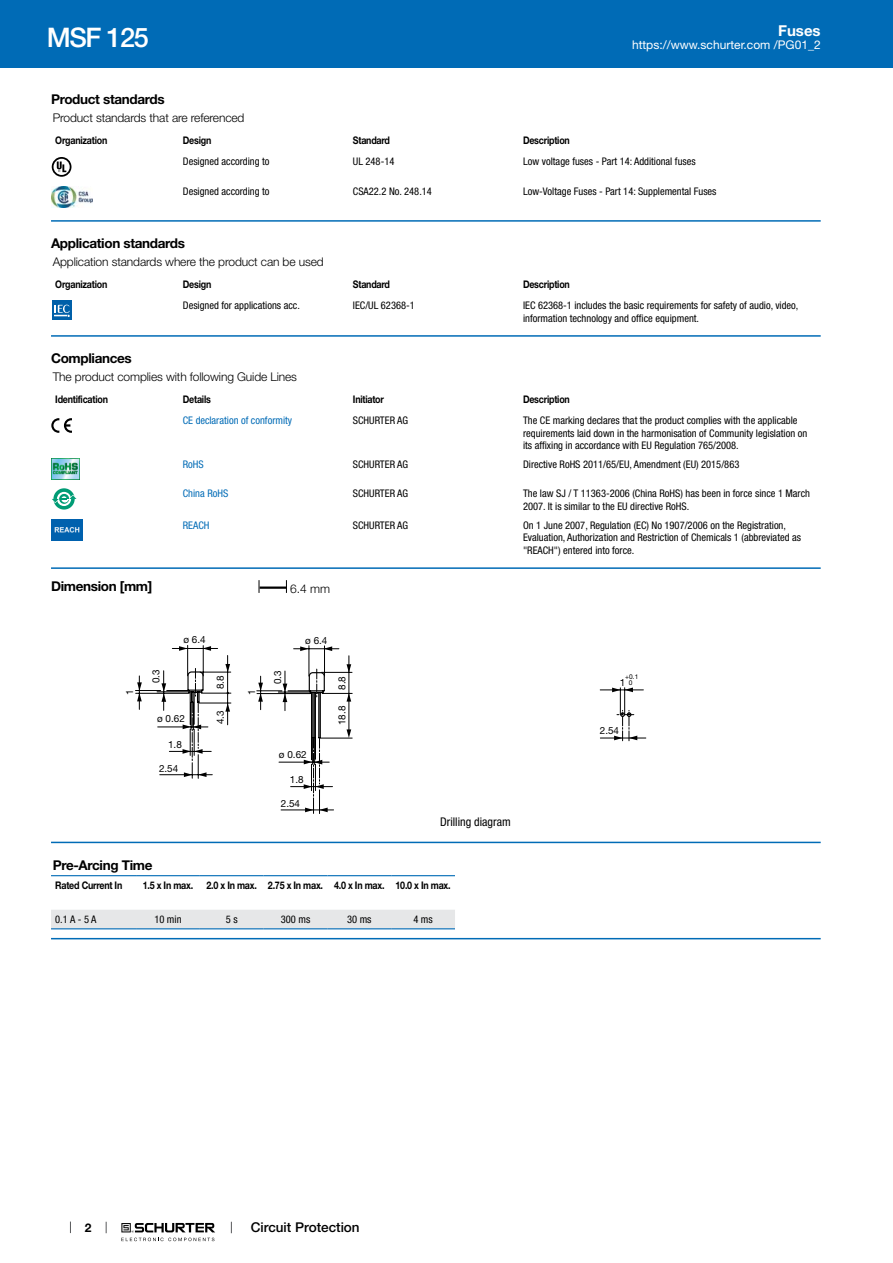
<style>
.page{position:relative;width:893px;height:1263px;background:#fff}
.page>*{position:absolute;margin:0;border:0;box-sizing:border-box;transform-origin:0 0}
.t1{font:500 27px "Helvetica Neue LT";letter-spacing:-.05em;color:#fff}
.t2{font:700 15px "Helvetica Neue LT";color:#fff}
.t3{font:700 13.5px "Helvetica Neue LT";letter-spacing:-.025em;color:#000}
.t4{font:500 13.5px "Helvetica Neue LT";color:#000}
.t5{font:300 12px "Helvetica Neue LT";letter-spacing:-.01em;color:#000}
.t6{font:12px "Helvetica Neue LT";color:#fff}
.t7{font:condensed 12px "Helvetica Neue LT";color:#000}
.t8{font:700 12px "Helvetica Neue LT";color:#000}
.t9{font:condensed 10.5px/12.6px "Helvetica Neue LT";color:#000}
.t10{font:700 10.5px "Helvetica Neue LT";letter-spacing:-.025em;color:#000;scale:.85 1}
.t11{font:condensed 10.5px "Helvetica Neue LT";color:#006bb6}
.t12{font:9.9px "Helvetica Neue LT";color:#000}
.t13{font:6.6px/6.6px "Helvetica Neue LT";color:#000;text-align:center}
</style>
<div class="page">
<svg style="left:70px;top:1221px;width:1px;height:12px"></svg>
<svg style="left:121px;top:1223px;width:94px;height:18px"></svg>
<div style="left:0;top:0;width:893px;height:68px;background:#006bb6"></div>
<svg style="left:52px;top:157px;width:19px;height:20px"></svg>
<img style="left:51px;top:186px;width:42px;height:21px">
<hr style="left:51px;top:220px;width:770px;height:2px;background:#006bb6">
<svg style="left:52px;top:300px;width:20px;height:20px"></svg>
<div style="left:52px;top:301px;width:19px;height:19px;background:#0060a9"></div>
<svg style="left:54px;top:305px;width:16px;height:12px"></svg>
<hr style="left:51px;top:335px;width:770px;height:2px;background:#006bb6">
<svg style="left:51px;top:418px;width:21px;height:15px"></svg>
<img style="left:51px;top:458px;width:29px;height:22px">
<svg style="left:53px;top:488px;width:22px;height:22px"></svg>
<svg style="left:57px;top:492px;width:14px;height:14px"></svg>
<svg style="left:52px;top:494px;width:25px;height:9px"></svg>
<img style="left:51px;top:519px;width:32px;height:22px">
<hr style="left:51px;top:567px;width:770px;height:2px;background:#006bb6">
<svg style="left:259px;top:580px;width:1px;height:13px"></svg>
<hr style="left:260px;top:586px;width:27px;height:3px;background:#000">
<hr style="left:349px;top:656px;width:1px;height:78px;background:#000">
<hr style="left:294px;top:648px;width:45px;height:1px;background:#000">
<hr style="left:309px;top:646px;width:1px;height:30px;background:#000">
<hr style="left:324px;top:646px;width:1px;height:30px;background:#000">
<hr style="left:227px;top:655px;width:1px;height:70px;background:#000">
<hr style="left:172px;top:648px;width:46px;height:1px;background:#000">
<hr style="left:187px;top:645px;width:1px;height:31px;background:#000">
<hr style="left:203px;top:646px;width:1px;height:30px;background:#000">
<svg style="left:325px;top:646px;width:7px;height:5px"></svg>
<svg style="left:300px;top:646px;width:9px;height:5px"></svg>
<svg style="left:203px;top:646px;width:8px;height:5px"></svg>
<svg style="left:179px;top:646px;width:7px;height:5px"></svg>
<svg style="left:135px;top:664px;width:217px;height:149px"></svg>
<hr style="left:600px;top:738px;width:46px;height:1px;background:#000">
<hr style="left:600px;top:690px;width:43px;height:1px;background:#000">
<svg style="left:612px;top:687px;width:25px;height:54px"></svg>
<hr style="left:51px;top:842px;width:770px;height:1px;background:#006bb6">
<svg style="left:51px;top:876px;width:404px;height:52px"></svg>
<hr style="left:51px;top:875px;width:85px;height:1px;background:#006bb6">
<hr style="left:136px;top:875px;width:64px;height:1px;background:#006bb6">
<hr style="left:200px;top:875px;width:64px;height:1px;background:#006bb6">
<hr style="left:264px;top:875px;width:63px;height:1px;background:#006bb6">
<hr style="left:327px;top:875px;width:64px;height:1px;background:#006bb6">
<hr style="left:391px;top:875px;width:64px;height:1px;background:#006bb6">
<hr style="left:51px;top:928px;width:85px;height:1px;background:#006bb6">
<hr style="left:136px;top:928px;width:64px;height:1px;background:#006bb6">
<hr style="left:200px;top:928px;width:64px;height:1px;background:#006bb6">
<hr style="left:264px;top:928px;width:63px;height:1px;background:#006bb6">
<hr style="left:327px;top:928px;width:64px;height:1px;background:#006bb6">
<hr style="left:391px;top:928px;width:64px;height:1px;background:#006bb6">
<hr style="left:51px;top:938px;width:770px;height:1px;background:#006bb6">
<h1 class="t1" style="left:47px;top:21px;width:103px">MSF 125</h1>
<h2 class="t2" style="left:778px;top:21px;width:44px">Fuses</h2>
<p class="t6" style="left:632px;top:38px;width:190px">https://www.schurter.com /PG01_2</p>
<p class="t3" style="left:51px;top:91px;width:115px">Product standards</p>
<p class="t5" style="left:53px;top:110px;width:193px">Product standards that are referenced</p>
<p class="t10" style="left:55px;top:134px;width:63px">Organization</p>
<p class="t10" style="left:183px;top:134px;width:35px">Design</p>
<p class="t10" style="left:353px;top:134px;width:45px">Standard</p>
<p class="t10" style="left:523px;top:134px;width:57px">Description</p>
<p class="t9" style="left:183px;top:155px;width:88px">Designed according to</p>
<p class="t9" style="left:353px;top:155px;width:43px">UL 248-14</p>
<p class="t9" style="left:523px;top:155px;width:174px">Low voltage fuses - Part 14: Additional fuses</p>
<p class="t9" style="left:183px;top:185px;width:88px">Designed according to</p>
<p class="t9" style="left:353px;top:185px;width:80px">CSA22.2 No. 248.14</p>
<p class="t9" style="left:523px;top:185px;width:195px">Low-Voltage Fuses - Part 14: Supplemental Fuses</p>
<p class="t3" style="left:51px;top:235px;width:135px">Application standards</p>
<p class="t5" style="left:53px;top:254px;width:272px">Application standards where the product can be used</p>
<p class="t10" style="left:55px;top:277px;width:63px">Organization</p>
<p class="t10" style="left:183px;top:277px;width:35px">Design</p>
<p class="t10" style="left:353px;top:277px;width:45px">Standard</p>
<p class="t10" style="left:523px;top:277px;width:57px">Description</p>
<p class="t9" style="left:183px;top:299px;width:119px">Designed for applications acc.</p>
<p class="t9" style="left:353px;top:299px;width:63px">IEC/UL 62368-1</p>
<p class="t9" style="left:523px;top:299px;width:277px">IEC 62368-1 includes the basic requirements for safety of audio, video, information technology and office equipment.</p>
<p class="t3" style="left:51px;top:350px;width:82px">Compliances</p>
<p class="t5" style="left:53px;top:369px;width:246px">The product complies with following Guide Lines</p>
<p class="t10" style="left:55px;top:392px;width:64px">Identification</p>
<p class="t10" style="left:183px;top:392px;width:35px">Details</p>
<p class="t10" style="left:353px;top:392px;width:38px">Initiator</p>
<p class="t10" style="left:523px;top:392px;width:57px">Description</p>
<p class="t11" style="left:183px;top:414px;width:111px">CE declaration of conformity</p>
<p class="t9" style="left:353px;top:414px;width:57px">SCHURTER AG</p>
<p class="t9" style="left:523px;top:414px;width:286px">The CE marking declares that the product complies with the applicable requirements laid down in the harmonisation of Community legislation on its affixing in accordance with EU Regulation 765/2008.</p>
<p class="t11" style="left:183px;top:458px;width:22px">RoHS</p>
<p class="t9" style="left:353px;top:458px;width:57px">SCHURTER AG</p>
<p class="t9" style="left:523px;top:458px;width:218px">Directive RoHS 2011/65/EU, Amendment (EU) 2015/863</p>
<p class="t11" style="left:183px;top:488px;width:47px">China RoHS</p>
<p class="t9" style="left:353px;top:487px;width:57px">SCHURTER AG</p>
<p class="t9" style="left:523px;top:487px;width:289px">The law SJ / T 11363-2006 (China RoHS) has been in force since 1 March<br>2007. It is similar to the EU directive RoHS.</p>
<p class="t11" style="left:183px;top:519px;width:28px">REACH</p>
<p class="t9" style="left:353px;top:518px;width:57px">SCHURTER AG</p>
<p class="t9" style="left:523px;top:518px;width:279px">On 1 June 2007, Regulation (EC) No 1907/2006 on the Registration,<br>Evaluation, Authorization and Restriction of Chemicals 1 (abbreviated as "REACH") entered into force.</p>
<p class="t3" style="left:51px;top:577px;width:103px">Dimension [mm]</p>
<p class="t5" style="left:290px;top:581px;width:42px">6.4 mm</p>
<p class="t12" style="left:124px;top:694px;width:7px;rotate:-90deg">1</p>
<p class="t12" style="left:150px;top:683px;width:15px;rotate:-90deg">0.3</p>
<p class="t12" style="left:183px;top:634px;width:24px">ø 6.4</p>
<p class="t12" style="left:157px;top:713px;width:29px">ø 0.62</p>
<p class="t12" style="left:168px;top:738px;width:15px">1.8</p>
<p class="t12" style="left:159px;top:762px;width:21px">2.54</p>
<p class="t12" style="left:214px;top:689px;width:15px;rotate:-90deg">8.8</p>
<p class="t12" style="left:214px;top:724px;width:15px;rotate:-90deg">4.3</p>
<p class="t12" style="left:246px;top:695px;width:7px;rotate:-90deg">1</p>
<p class="t12" style="left:272px;top:684px;width:15px;rotate:-90deg">0.3</p>
<p class="t12" style="left:305px;top:634px;width:24px">ø 6.4</p>
<p class="t12" style="left:279px;top:749px;width:29px">ø 0.62</p>
<p class="t12" style="left:290px;top:774px;width:15px">1.8</p>
<p class="t12" style="left:281px;top:798px;width:21px">2.54</p>
<p class="t12" style="left:336px;top:690px;width:15px;rotate:-90deg">8.8</p>
<p class="t12" style="left:336px;top:725px;width:21px;rotate:-90deg">18.8</p>
<p class="t7" style="left:440px;top:814px;width:72px">Drilling diagram</p>
<p class="t3" style="left:53px;top:857px;width:101px">Pre-Arcing Time</p>
<p class="t10" style="left:55px;top:879px;width:80px">Rated Current In</p>
<p class="t10" style="left:143px;top:879px;width:61px">1.5 x In max.</p>
<p class="t10" style="left:207px;top:879px;width:289px">2.0 x In max. 2.75 x In max. 4.0 x In max. 10.0 x In max.</p>
<p class="t9" style="left:55px;top:913px;width:43px">0.1 A - 5 A</p>
<p class="t9" style="left:154px;top:913px;width:29px">10 min</p>
<p class="t9" style="left:226px;top:913px;width:13px">5 s</p>
<p class="t9" style="left:281px;top:913px;width:31px">300 ms</p>
<p class="t9" style="left:347px;top:913px;width:26px">30 ms</p>
<p class="t9" style="left:413px;top:913px;width:21px">4 ms</p>
<p class="t12" style="left:620px;top:676px;width:7px">1</p>
<p class="t13" style="left:625px;top:673px;width:15px">+0.1<br>0</p>
<p class="t12" style="left:600px;top:725px;width:21px">2.54</p>
<p class="t8" style="left:85px;top:1220px;width:8px">2</p>
<p class="t4" style="left:251px;top:1219px;width:110px">Circuit Protection</p>
</div>
